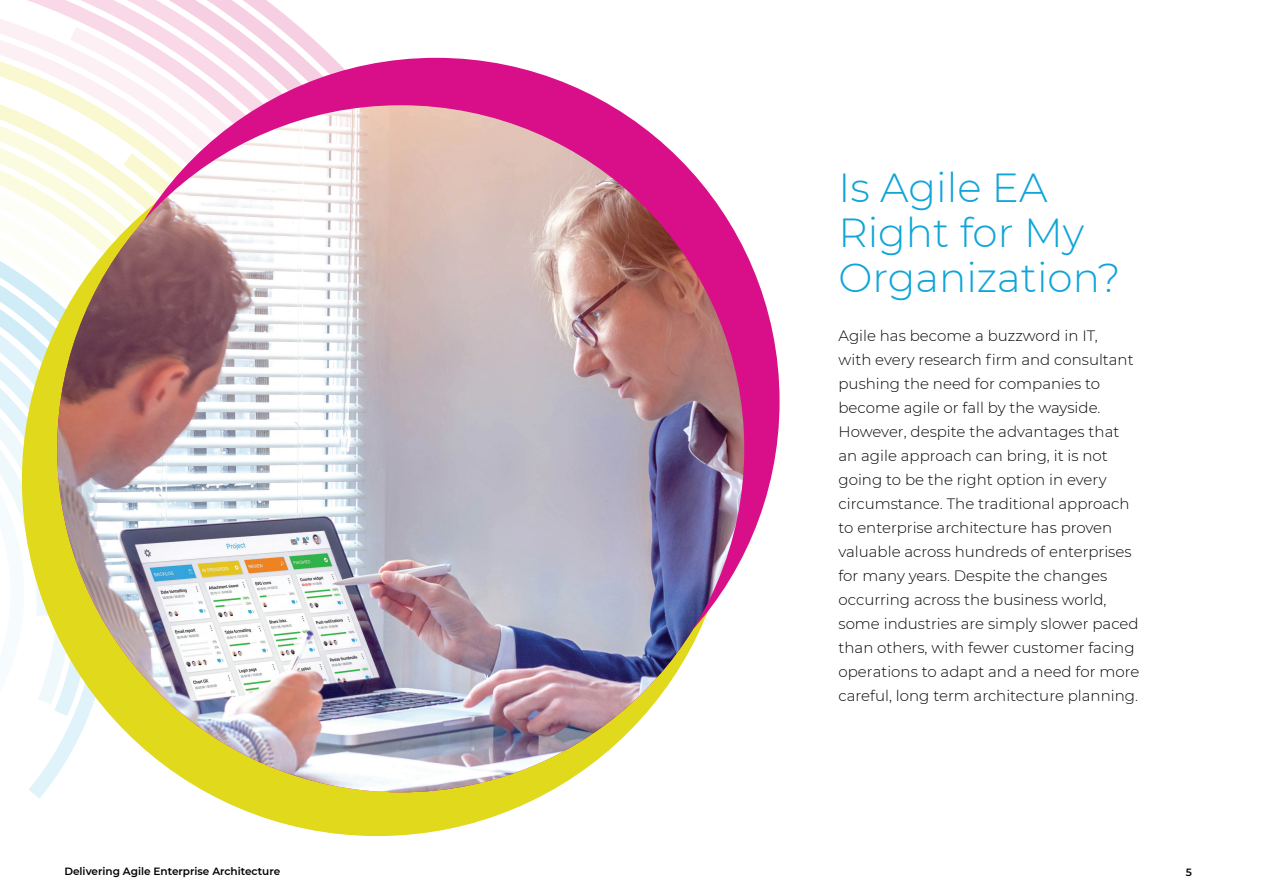
<style>
.page{position:relative;width:1263px;height:893px;background:#fff}
.page>*{position:absolute;margin:0;border:0;box-sizing:border-box;transform-origin:0 0}
.t1{font:300 40.5px/45px "Montserrat";color:#0fa5d8}
.t2{font:300 15px/24px "Montserrat";color:#040503}
.t3{font:600 10.5px "Montserrat";color:#000}
</style>
<div class="page">
<svg style="left:27px;top:0;width:263px;height:19px"></svg>
<svg style="left:0;top:19px;width:401px;height:42px"></svg>
<svg style="left:0;top:40px;width:389px;height:38px"></svg>
<svg style="left:0;top:61px;width:319px;height:58px"></svg>
<svg style="left:0;top:104px;width:239px;height:22px"></svg>
<svg style="left:0;top:126px;width:230px;height:22px"></svg>
<svg style="left:29px;top:716px;width:105px;height:83px"></svg>
<svg style="left:0;top:148px;width:203px;height:568px"></svg>
<div style="left:22px;top:125px;width:711px;height:711px;background:#e1d91c;border-radius:50%"></div>
<div style="left:92px;top:58px;width:687px;height:687px;background:#d90f8a;border-radius:50%"></div>
<img style="left:57px;top:105px;width:687px;height:687px;border-radius:344px">
<h1 class="t1" style="left:838px;top:164px;width:284px">Is Agile EA<br>Right for My<br>Organization?</h1>
<p class="t2" style="left:838px;top:323px;width:302px">Agile has become a buzzword in IT,<br>with every research firm and consultant pushing the need for companies to become agile or fall by the wayside.<br>However, despite the advantages that an agile approach can bring, it is not going to be the right option in every circumstance. The traditional approach to enterprise architecture has proven valuable across hundreds of enterprises for many years. Despite the changes occurring across the business world, some industries are simply slower paced than others, with fewer customer facing operations to adapt and a need for more careful, long term architecture planning.</p>
<p class="t3" style="left:64px;top:864px;width:217px">Delivering Agile Enterprise Architecture</p>
<p class="t3" style="left:1186px;top:864px;width:8px">5</p>
</div>
